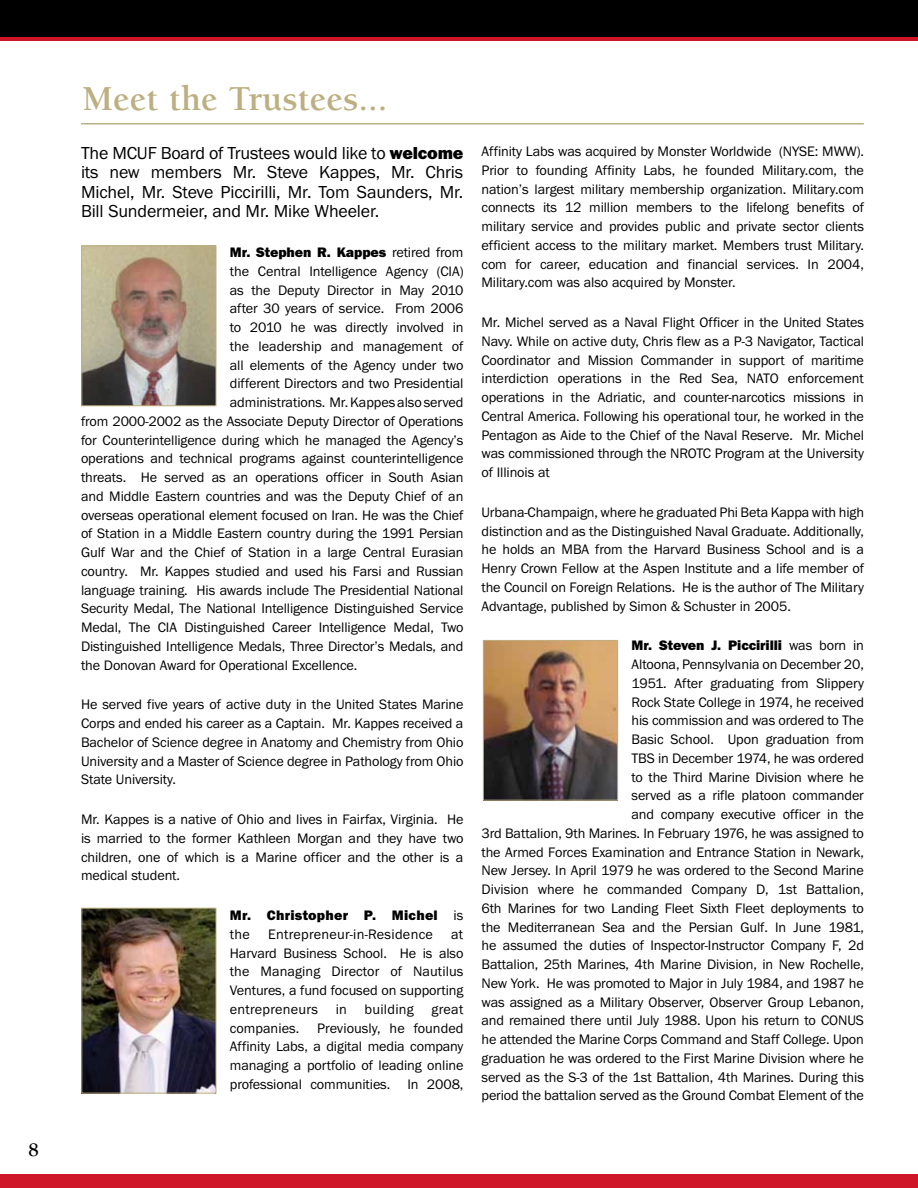
<style>
.page{position:relative;width:918px;height:1188px;background:#fff}
.page>*{position:absolute;margin:0;border:0;box-sizing:border-box;transform-origin:0 0}
.t1{font:700 36px "Berkeley";color:#bcaf82}
.t2{font:700 19.5px "Berkeley";color:#000}
.t3{font:18px/19.5px "Franklin Gothic";letter-spacing:-.01em;color:#000;text-align:justify}
.t4{font:14.25px/18.8px "Franklin Gothic";letter-spacing:-.01em;color:#000;text-align:justify}
.t5{font:800 14.25px "Franklin Gothic H";letter-spacing:-.005em;color:#000}
.t6{font:14.25px "Franklin Gothic";letter-spacing:.02em;color:#000}
.t7{font:800 14.25px "Franklin Gothic H";letter-spacing:.015em;color:#000}
.s1{font-family:"Franklin Gothic H";font-weight:800}
.s2{font-family:"Franklin Gothic";font-weight:400}
</style>
<div class="page">
<div style="left:0;top:1174px;width:918px;height:14px;background:#ce1628"></div>
<div style="left:0;top:0;width:918px;height:37px;background:#000"></div>
<hr style="left:0;top:37px;width:918px;height:3px;background:#ce1628">
<hr style="left:81px;top:123px;width:783px;height:1px;background:#bcaf82">
<img style="left:83px;top:248px;width:131px;height:156px">
<div style="left:81px;top:246px;width:135px;height:160px;border:1px solid #bcaf82"></div>
<img style="left:83px;top:910px;width:131px;height:182px">
<div style="left:81px;top:908px;width:135px;height:186px;border:1px solid #bcaf82"></div>
<img style="left:485px;top:642px;width:131px;height:157px">
<div style="left:483px;top:640px;width:135px;height:161px;border:1px solid #bcaf82"></div>
<h2 class="t2" style="left:29px;top:1139px;width:12px">8</h2>
<h1 class="t1" style="left:82px;top:79px;width:307px">Meet the Trustees...</h1>
<p class="t3" style="left:81px;top:143px;width:384px">The MCUF Board of Trustees would like to <span class="s1">welcome </span>its new members Mr. Steve Kappes, Mr. Chris Michel, Mr. Steve Piccirilli, Mr. Tom Saunders, Mr.<br>Bill Sundermeier, and Mr. Mike Wheeler.</p>
<p class="t5" style="left:230px;top:244px;width:235px">Mr. Stephen R. Kappes <span class="s2">retired from</span></p>
<p class="t4" style="left:230px;top:262px;width:235px">the Central Intelligence Agency (CIA)</p>
<p class="t4" style="left:230px;top:281px;width:235px">as the Deputy Director in May 2010</p>
<p class="t4" style="left:230px;top:299px;width:235px">after 30 years of service. From 2006</p>
<p class="t4" style="left:230px;top:318px;width:235px">to 2010 he was directly involved in</p>
<p class="t4" style="left:230px;top:337px;width:235px">the leadership and management of</p>
<p class="t4" style="left:230px;top:356px;width:235px">all elements of the Agency under two</p>
<p class="t4" style="left:230px;top:374px;width:235px">different Directors and two Presidential</p>
<p class="t4" style="left:230px;top:393px;width:235px">administrations. Mr. Kappes also served</p>
<p class="t4" style="left:81px;top:412px;width:384px">from 2000-2002 as the Associate Deputy Director of Operations</p>
<p class="t4" style="left:81px;top:431px;width:384px">for Counterintelligence during which he managed the Agency’s</p>
<p class="t4" style="left:81px;top:449px;width:384px">operations and technical programs against counterintelligence</p>
<p class="t4" style="left:81px;top:468px;width:384px">threats. He served as an operations officer in South Asian</p>
<p class="t4" style="left:81px;top:487px;width:384px">and Middle Eastern countries and was the Deputy Chief of an</p>
<p class="t4" style="left:81px;top:506px;width:384px">overseas operational element focused on Iran. He was the Chief</p>
<p class="t4" style="left:81px;top:524px;width:384px">of Station in a Middle Eastern country during the 1991 Persian</p>
<p class="t4" style="left:81px;top:543px;width:384px">Gulf War and the Chief of Station in a large Central Eurasian</p>
<p class="t4" style="left:81px;top:562px;width:384px">country. Mr. Kappes studied and used his Farsi and Russian</p>
<p class="t4" style="left:81px;top:581px;width:384px">language training. His awards include The Presidential National</p>
<p class="t4" style="left:81px;top:599px;width:384px">Security Medal, The National Intelligence Distinguished Service</p>
<p class="t4" style="left:81px;top:618px;width:384px">Medal, The CIA Distinguished Career Intelligence Medal, Two</p>
<p class="t4" style="left:81px;top:637px;width:384px">Distinguished Intelligence Medals, Three Director’s Medals, and</p>
<p class="t4" style="left:81px;top:656px;width:278px">the Donovan Award for Operational Excellence.</p>
<p class="t4" style="left:81px;top:695px;width:384px">He served five years of active duty in the United States Marine Corps and ended his career as a Captain. Mr. Kappes received a Bachelor of Science degree in Anatomy and Chemistry from Ohio University and a Master of Science degree in Pathology from Ohio State University.</p>
<p class="t4" style="left:81px;top:810px;width:384px">Mr. Kappes is a native of Ohio and lives in Fairfax, Virginia. He is married to the former Kathleen Morgan and they have two children, one of which is a Marine officer and the other is a medical student.</p>
<p class="t7" style="left:230px;top:907px;width:235px">Mr. Christopher P. Michel <span class="s2">is</span></p>
<p class="t4" style="left:230px;top:925px;width:21px">the</p>
<p class="t6" style="left:268px;top:926px;width:166px">Entrepreneur-in-Residence</p>
<p class="t4" style="left:230px;top:925px;width:235px;text-indent:221px">at Harvard Business School. He is also the Managing Director of Nautilus Ventures, a fund focused on supporting entrepreneurs in building great companies.</p>
<p class="t4" style="left:230px;top:1019px;width:235px;text-indent:87px">Previously, he founded Affinity Labs, a digital media company managing a portfolio of leading online professional communities. In 2008,</p>
<p class="t4" style="left:482px;top:142px;width:384px">Affinity Labs was acquired by Monster Worldwide (NYSE: MWW).<br>Prior to founding Affinity Labs, he founded Military.com, the nation’s largest military membership organization. Military.com connects its 12 million members to the lifelong benefits of military service and provides public and private sector clients efficient access to the military market. Members trust Military. com for career, education and financial services. In 2004, Military.com was also acquired by Monster.</p>
<p class="t4" style="left:482px;top:313px;width:384px">Mr. Michel served as a Naval Flight Officer in the United States Navy. While on active duty, Chris flew as a P-3 Navigator, Tactical Coordinator and Mission Commander in support of maritime interdiction operations in the Red Sea, NATO enforcement operations in the Adriatic, and counter-narcotics missions in Central America. Following his operational tour, he worked in the Pentagon as Aide to the Chief of the Naval Reserve. Mr. Michel was commissioned through the NROTC Program at the University of Illinois at</p>
<p class="t4" style="left:482px;top:503px;width:384px">Urbana-Champaign, where he graduated Phi Beta Kappa with high distinction and as the Distinguished Naval Graduate. Additionally, he holds an MBA from the Harvard Business School and is a Henry Crown Fellow at the Aspen Institute and a life member of the Council on Foreign Relations. He is the author of The Military Advantage, published by Simon &amp; Schuster in 2005.</p>
<p class="t5" style="left:632px;top:637px;width:234px">Mr. Steven J. Piccirilli <span class="s2">was born in</span></p>
<p class="t4" style="left:482px;top:655px;width:384px;text-align:right">Altoona, Pennsylvania on December 20,<br>1951. After graduating from Slippery<br>Rock State College in 1974, he received<br>his commission and was ordered to The<br>Basic School. Upon graduation from<br>TBS in December 1974, he was ordered<br>to the Third Marine Division where he<br>served as a rifle platoon commander<br>and company executive officer in the<br>3rd Battalion, 9th Marines. In February 1976, he was assigned to the Armed Forces Examination and Entrance Station in Newark, New Jersey. In April 1979 he was ordered to the Second Marine Division where he commanded Company D, 1st Battalion, 6th Marines for two Landing Fleet Sixth Fleet deployments to the Mediterranean Sea and the Persian Gulf. In June 1981, he assumed the duties of Inspector-Instructor Company F, 2d Battalion, 25th Marines, 4th Marine Division, in New Rochelle, New York. He was promoted to Major in July 1984, and 1987 he was assigned as a Military Observer, Observer Group Lebanon, and remained there until July 1988. Upon his return to CONUS he attended the Marine Corps Command and Staff College. Upon graduation he was ordered to the First Marine Division where he served as the S-3 of the 1st Battalion, 4th Marines. During this period the battalion served as the Ground Combat Element of the</p>
</div>
